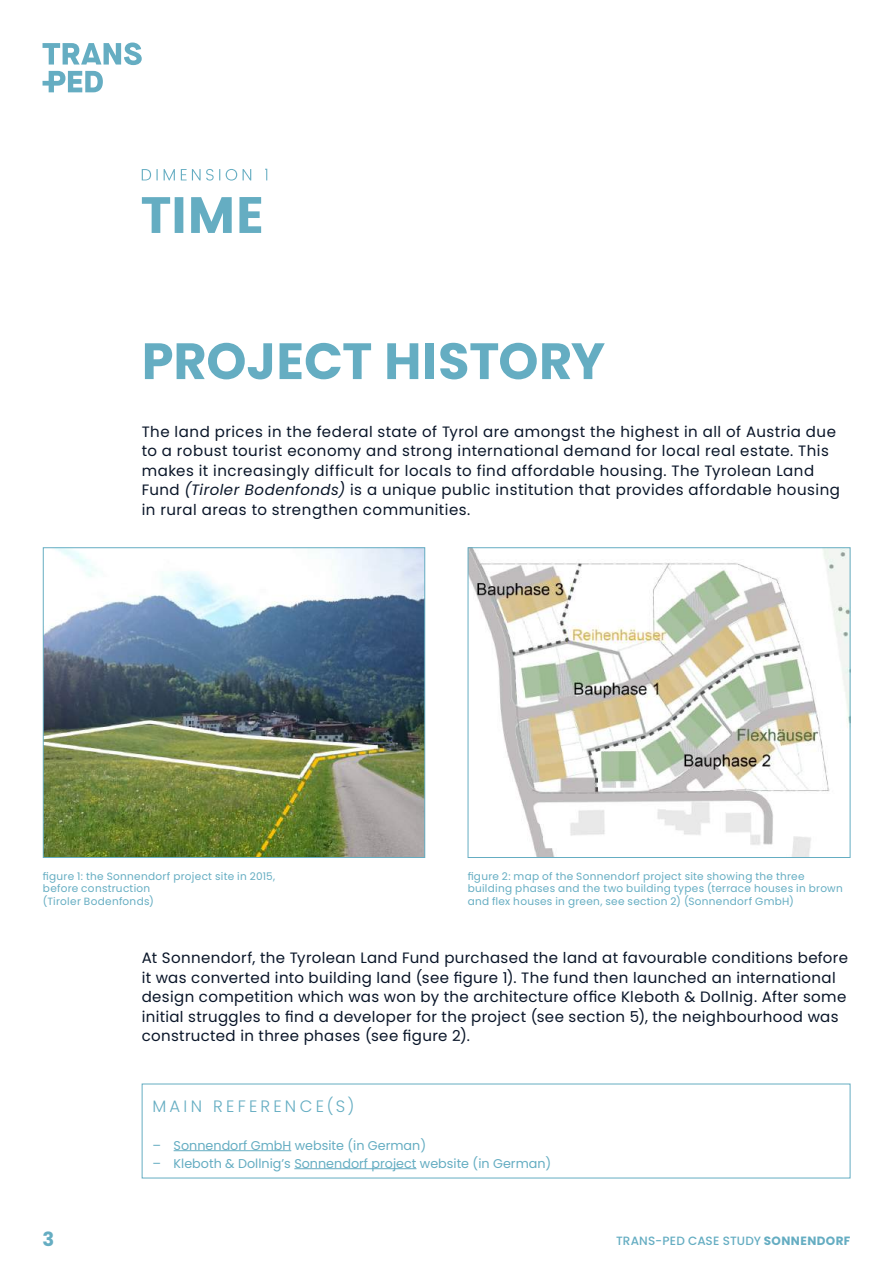
<style>
.page{position:relative;width:893px;height:1263px;background:#fff}
.page>*{position:absolute;margin:0;border:0;box-sizing:border-box;transform-origin:0 0}
.t1{font:700 51px "Poppins";color:#65adc2}
.t2{font:700 19.5px "Poppins";color:#65adc2}
.t3{font:300 16.5px "Poppins";letter-spacing:.195em;color:#65adc2}
.t4{font:15px/19.5px "Poppins";letter-spacing:.025em;color:#091528}
.t5{font:12.75px "Poppins";color:#65adc2}
.t6{font:500 12px "Poppins";letter-spacing:.01em;color:#65adc2}
.t7{font:10.5px/12.6px "Poppins";letter-spacing:.03em;color:#65adc2}
.s1{font-style:italic}
.s2{font-weight:700}
</style>
<div class="page">
<svg style="left:43px;top:43px;width:99px;height:49px"></svg>
<svg style="left:142px;top:197px;width:119px;height:36px"></svg>
<svg style="left:142px;top:169px;width:125px;height:12px"></svg>
<img style="left:45px;top:549px;width:378px;height:307px">
<div style="left:43px;top:547px;width:382px;height:311px;border:1px solid #65adc2"></div>
<img style="left:470px;top:549px;width:378px;height:307px">
<div style="left:468px;top:547px;width:382px;height:311px;border:1px solid #65adc2"></div>
<hr style="left:174px;top:1150px;width:117px;height:1px;background:#65adc2">
<hr style="left:294px;top:1168px;width:122px;height:1px;background:#65adc2">
<h1 class="t1" style="left:142px;top:332px;width:465px">PROJECT HISTORY</h1>
<p class="t4" style="left:142px;top:422px;width:700px">The land prices in the federal state of Tyrol are amongst the highest in all of Austria due to a robust tourist economy and strong international demand for local real estate. This makes it increasingly difficult for locals to find affordable housing. The Tyrolean Land Fund <span class="s1">(Tiroler Bodenfonds)</span> is a unique public institution that provides affordable housing in rural areas to strengthen communities.</p>
<p class="t7" style="left:43px;top:870px;width:234px">figure 1: the Sonnendorf project site in 2015, before construction<br>(Tiroler Bodenfonds)</p>
<p class="t7" style="left:468px;top:870px;width:377px">figure 2: map of the Sonnendorf project site showing the three building phases and the two building types (terrace houses in brown and flex houses in green, see section 2) (Sonnendorf GmbH)</p>
<p class="t4" style="left:142px;top:948px;width:708px">At Sonnendorf, the Tyrolean Land Fund purchased the land at favourable conditions before it was converted into building land (see figure 1). The fund then launched an international design competition which was won by the architecture office Kleboth &amp; Dollnig. After some initial struggles to find a developer for the project (see section 5), the neighbourhood was constructed in three phases (see figure 2).</p>
<p class="t3" style="left:152px;top:1096px;width:203px">MAIN REFERENCE(S)</p>
<p class="t5" style="left:152px;top:1138px;width:275px">– Sonnendorf GmbH website (in German)</p>
<p class="t5" style="left:152px;top:1156px;width:401px">– Kleboth &amp; Dollnig’s Sonnendorf project website (in German)</p>
<h2 class="t2" style="left:43px;top:1228px;width:13px">3</h2>
<p class="t6" style="left:616px;top:1234px;width:236px">TRANS-PED CASE STUDY <span class="s2">SONNENDORF</span></p>
</div>
